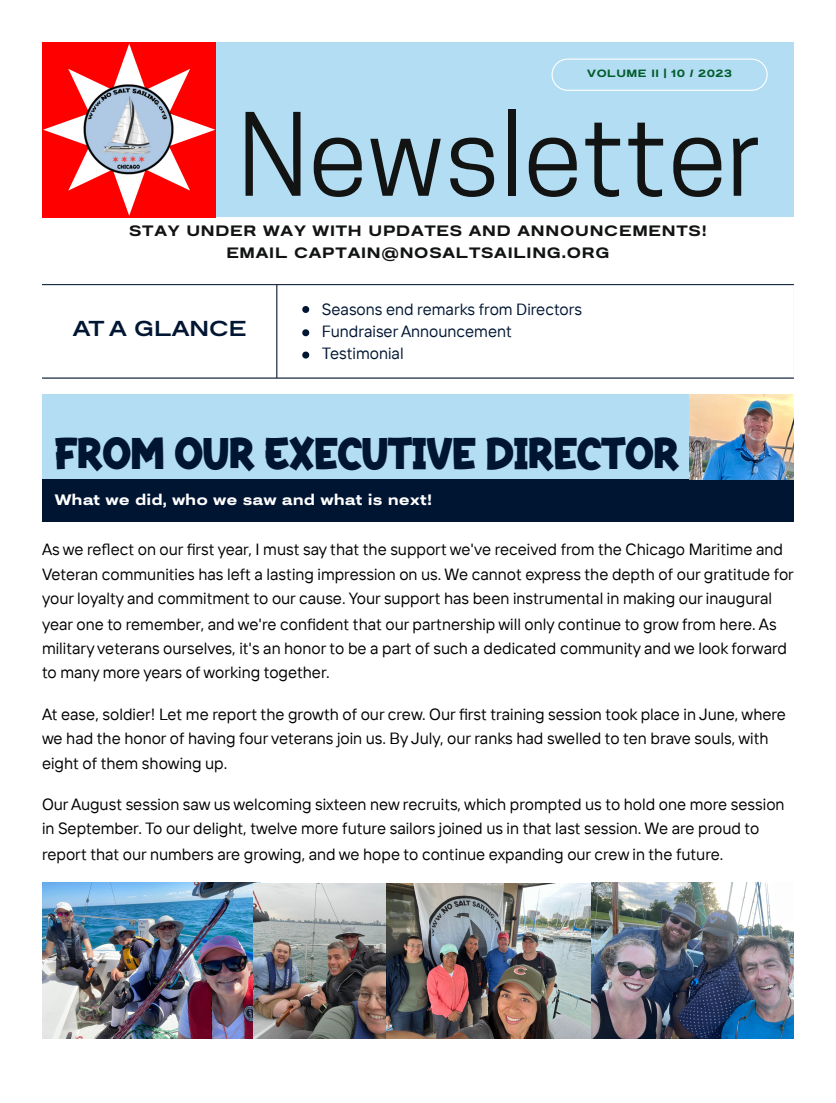
<style>
.page{position:relative;width:836px;height:1103px;background:#fff}
.page>*{position:absolute;margin:0;border:0;box-sizing:border-box;transform-origin:0 0}
.t1{font:107.55px "Cooper Hewitt";color:#121313}
.t2{font:45.3px "Aquatic Personal Use";color:#001532}
.t3{font:500 expanded 21.6px "Prachason Neue";color:#001632}
.t4{font:16.2px/24.8px "TT Interphases";color:#000}
.t5{font:16.2px "TT Interphases";color:#001632}
.t6{font:600 expanded 15.15px "Prachason Neue";color:#fff}
.t7{font:600 expanded 15px "Prachason Neue";letter-spacing:.05em;color:#121313}
.t8{font:600 expanded 10.5px "Prachason Neue";letter-spacing:.05em;color:#015d2d}
</style>
<div class="page">
<div style="left:42px;top:42px;width:751px;height:225px;background:#b3ddf2"></div>
<div style="left:42px;top:217px;width:751px;height:50px;background:#fff"></div>
<div style="left:42px;top:42px;width:173px;height:175px;background:#f00"></div>
<svg style="left:43px;top:44px;width:172px;height:172px"></svg>
<svg style="left:551px;top:59px;width:216px;height:32px"></svg>
<img style="left:81px;top:83px;width:95px;height:94px">
<svg style="left:302px;top:306px;width:7px;height:7px"></svg>
<svg style="left:302px;top:329px;width:7px;height:7px"></svg>
<svg style="left:302px;top:351px;width:7px;height:7px"></svg>
<hr style="left:276px;top:285px;width:1px;height:92px;background:#001632">
<hr style="left:42px;top:284px;width:751px;height:1px;background:#001632">
<hr style="left:42px;top:377px;width:751px;height:1px;background:#001632">
<div style="left:42px;top:394px;width:751px;height:127px;background:#b3ddf2"></div>
<div style="left:42px;top:480px;width:751px;height:41px;background:#001532"></div>
<img style="left:689px;top:394px;width:104px;height:86px">
<img style="left:42px;top:883px;width:218px;height:156px">
<img style="left:253px;top:883px;width:540px;height:155px">
<p class="t8" style="left:587px;top:69px;width:146px">VOLUME II | 10 / 2023</p>
<p class="t1" style="left:237px;top:115px;width:526px">Newsletter</p>
<p class="t7" style="left:129px;top:224px;width:579px">STAY UNDER WAY WITH UPDATES AND ANNOUNCEMENTS!</p>
<p class="t7" style="left:226px;top:245px;width:385px">EMAIL CAPTAIN@NOSALTSAILING.ORG</p>
<p class="t3" style="left:73px;top:318px;width:175px">AT A GLANCE</p>
<p class="t5" style="left:322px;top:298px;width:262px">Seasons end remarks from Directors</p>
<p class="t5" style="left:322px;top:321px;width:191px">Fundraiser Announcement</p>
<p class="t5" style="left:322px;top:343px;width:83px">Testimonial</p>
<p class="t2" style="left:55px;top:433px;width:626px">FROM OUR EXECUTIVE DIRECTOR</p>
<p class="t6" style="left:55px;top:493px;width:379px">What we did, who we saw and what is next!</p>
<p class="t4" style="left:42px;top:536px;width:753px">As we reflect on our first year, I must say that the support we've received from the Chicago Maritime and Veteran communities has left a lasting impression on us. We cannot express the depth of our gratitude for your loyalty and commitment to our cause. Your support has been instrumental in making our inaugural year one to remember, and we're confident that our partnership will only continue to grow from here. As military veterans ourselves, it's an honor to be a part of such a dedicated community and we look forward to many more years of working together.</p>
<p class="t4" style="left:42px;top:701px;width:745px">At ease, soldier! Let me report the growth of our crew. Our first training session took place in June, where we had the honor of having four veterans join us. By July, our ranks had swelled to ten brave souls, with eight of them showing up.</p>
<p class="t4" style="left:42px;top:791px;width:744px">Our August session saw us welcoming sixteen new recruits, which prompted us to hold one more session in September. To our delight, twelve more future sailors joined us in that last session. We are proud to report that our numbers are growing, and we hope to continue expanding our crew in the future.</p>
</div>
